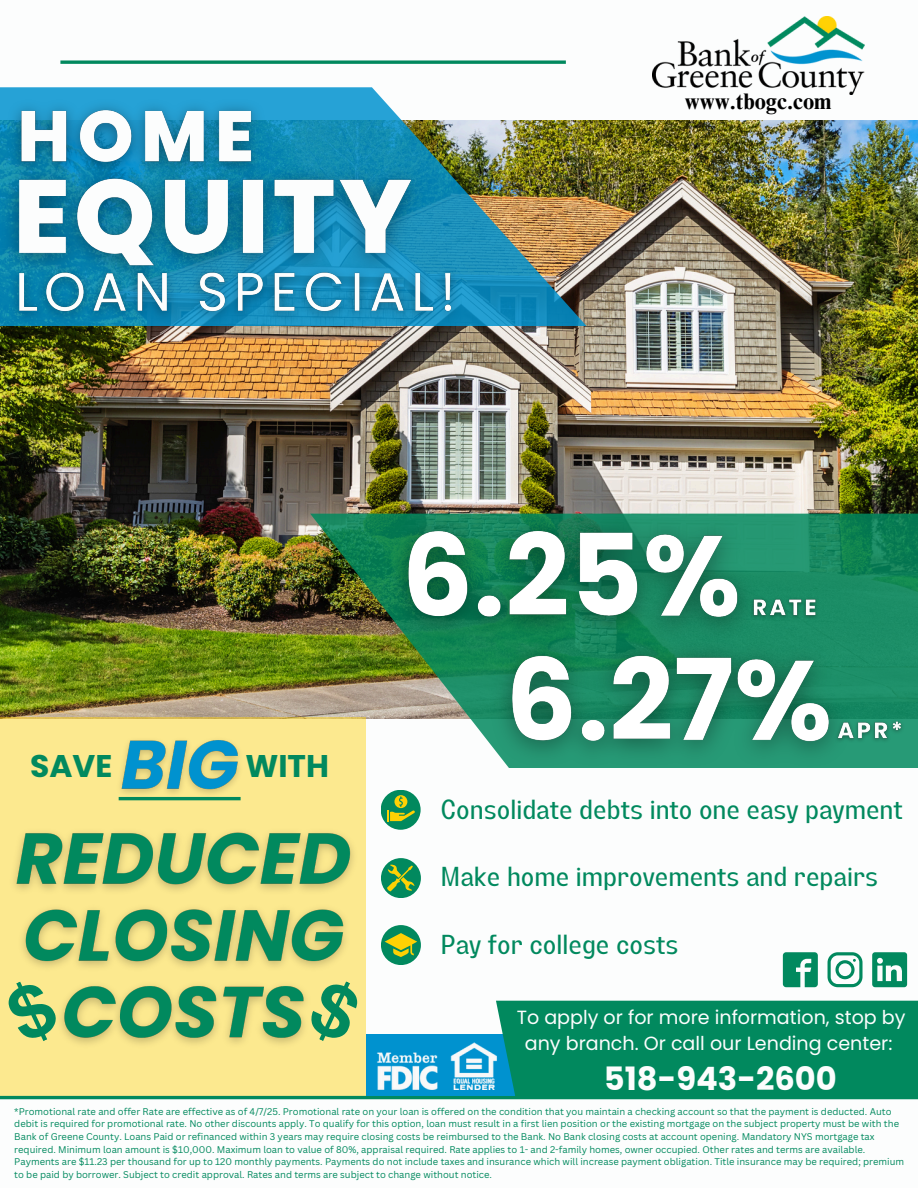
<style>
.page{position:relative;width:918px;height:1188px;background:#fff}
.page>*{position:absolute;margin:0;border:0;box-sizing:border-box;transform-origin:0 0}
.t1{font:700 32.25px "Poppins";color:#fcfdfd}
.t2{font:700 31.35px "Poppins";color:#01895e}
.t3{font:26.85px "Lazord";color:#01895e}
.t4{font:700 22.5px "Times NRMT Pro";color:#000}
.t5{font:19.05px/26.4px "Poppins";color:#fcfdfd;text-align:center}
.t6{font:9.45px/12.6px "Canva Sans";color:#01895e}
</style>
<div class="page">
<img style="left:653px;top:16px;width:211px;height:79px">
<img style="left:0;top:120px;width:918px;height:597px">
<img style="left:310px;top:514px;width:608px;height:254px">
<img style="left:0;top:87px;width:586px;height:239px">
<div style="left:0;top:717px;width:366px;height:379px;background:#fce98f"></div>
<hr style="left:0;top:1096px;width:918px;height:3px;background:#01895e">
<svg style="left:60px;top:60px;width:506px;height:4px;background:#279a76"></svg>
<img style="left:0;top:144px;width:443px;height:157px">
<img style="left:3px;top:254px;width:465px;height:76px">
<img style="left:1px;top:87px;width:273px;height:100px">
<img style="left:374px;top:497px;width:396px;height:158px">
<img style="left:746px;top:591px;width:77px;height:30px">
<img style="left:479px;top:621px;width:383px;height:147px">
<img style="left:831px;top:714px;width:78px;height:33px">
<img style="left:109px;top:717px;width:142px;height:84px">
<hr style="left:119px;top:797px;width:122px;height:3px;background:#01895e">
<img style="left:14px;top:832px;width:340px;height:212px">
<svg style="left:8px;top:974px;width:56px;height:70px"></svg>
<svg style="left:303px;top:974px;width:55px;height:70px"></svg>
<div style="left:381px;top:790px;width:40px;height:40px;background:#01895e;border-radius:50%"></div>
<svg style="left:387px;top:795px;width:28px;height:27px"></svg>
<div style="left:381px;top:858px;width:40px;height:40px;background:#01895e;border-radius:50%"></div>
<svg style="left:387px;top:865px;width:27px;height:26px"></svg>
<div style="left:381px;top:925px;width:40px;height:40px;background:#01895e;border-radius:50%"></div>
<svg style="left:385px;top:933px;width:32px;height:24px"></svg>
<div style="left:366px;top:1034px;width:217px;height:62px;background:#0092cf"></div>
<div style="left:496px;top:1001px;width:422px;height:95px;background:#01895e"></div>
<svg style="left:783px;top:952px;width:35px;height:35px"></svg>
<svg style="left:872px;top:952px;width:35px;height:35px"></svg>
<svg style="left:828px;top:952px;width:34px;height:35px"></svg>
<img style="left:377px;top:1040px;width:124px;height:49px">
<p class="t4" style="left:685px;top:93px;width:148px">www.tbogc.com</p>
<p class="t2" style="left:30px;top:744px;width:84px">SAVE</p>
<p class="t2" style="left:245px;top:744px;width:85px">WITH</p>
<p class="t3" style="left:441px;top:800px;width:464px">Consolidate debts into one easy payment</p>
<p class="t3" style="left:441px;top:867px;width:439px">Make home improvements and repairs</p>
<p class="t3" style="left:441px;top:935px;width:240px">Pay for college costs</p>
<p class="t5" style="left:517px;top:1004px;width:390px">To apply or for more information, stop by any branch. Or call our Lending center:</p>
<p class="t1" style="left:604px;top:1056px;width:235px">518-943-2600</p>
<p class="t6" style="left:14px;top:1105px;width:891px">*Promotional rate and offer Rate are effective as of 4/7/25. Promotional rate on your loan is offered on the condition that you maintain a checking account so that the payment is deducted. Auto debit is required for promotional rate. No other discounts apply. To qualify for this option, loan must result in a first lien position or the existing mortgage on the subject property must be with the Bank of Greene County. Loans Paid or refinanced within 3 years may require closing costs be reimbursed to the Bank. No Bank closing costs at account opening. Mandatory NYS mortgage tax required. Minimum loan amount is $10,000. Maximum loan to value of 80%, appraisal required. Rate applies to 1- and 2-family homes, owner occupied. Other rates and terms are available.<br>Payments are $11.23 per thousand for up to 120 monthly payments. Payments do not include taxes and insurance which will increase payment obligation. Title insurance may be required; premium to be paid by borrower. Subject to credit approval. Rates and terms are subject to change without notice.</p>
</div>
